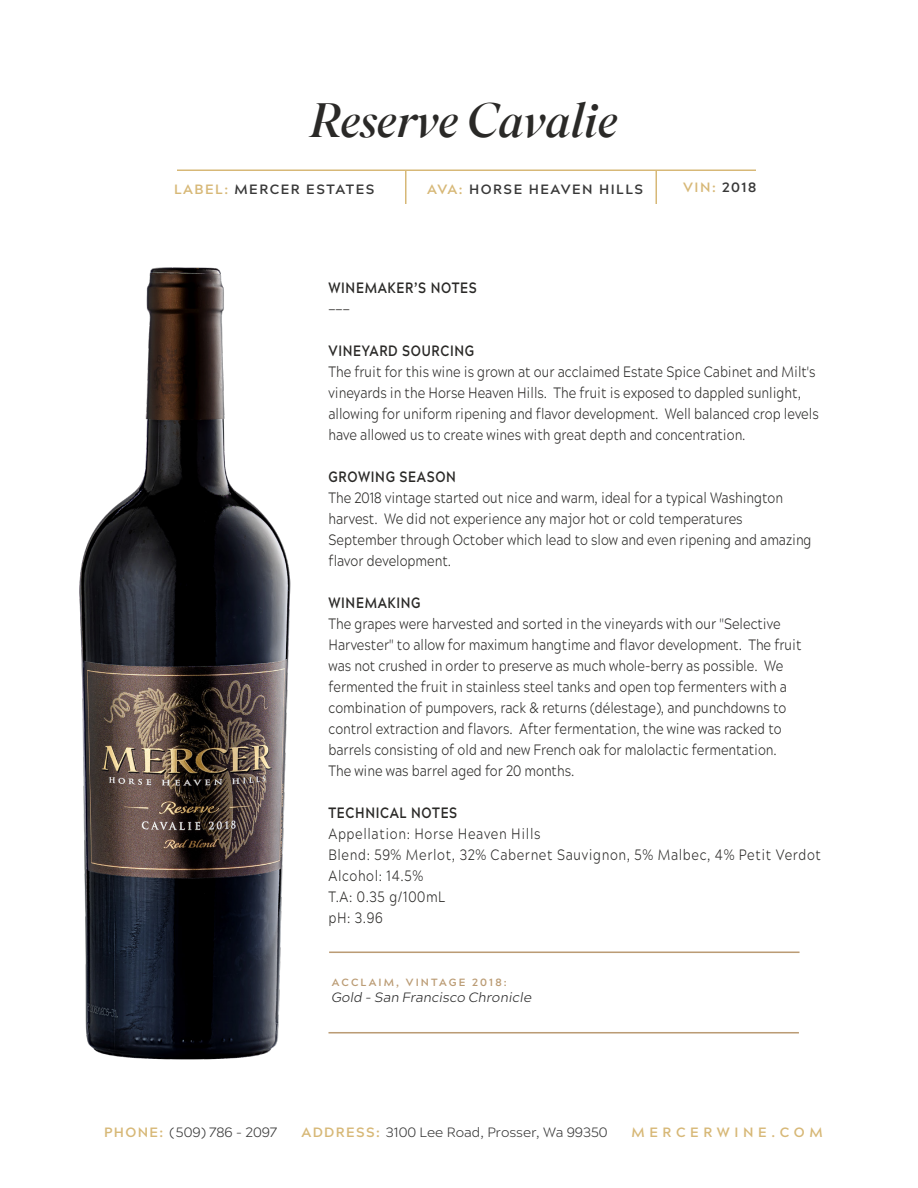
<style>
.page{position:relative;width:918px;height:1188px;background:#fff}
.page>*{position:absolute;margin:0;border:0;box-sizing:border-box;transform-origin:0 0}
.t1{font:italic 48px "Superior Title";color:#2a2927}
.t2{font:300 15px/21px "Acherus Grotesque";color:#2a2927;scale:.84 1}
.t3{font:300 15px/21px "Acherus Grotesque";letter-spacing:.05em;color:#2a2927;scale:.84 1}
.t4{font:700 15px "Acherus Grotesque";letter-spacing:.05em;color:#2a2927;scale:.84 1}
.t5{font:300 13.5px "Acherus Grotesque";color:#383838}
.t6{font:700 13.5px "Acherus Grotesque";letter-spacing:.11em;color:#383838}
.t7{font:italic 300 13.5px "Acherus Grotesque";color:#2b2b2b}
.t8{font:700 13.5px "Acherus Grotesque";letter-spacing:.34em;color:#d7b877}
.t9{font:700 10.5px "Acherus Grotesque";letter-spacing:.2em;color:#bb9c75}
.s1{color:#d7b877}
.s2{color:#383838}
.s3{font-weight:700;color:#d7b877}
</style>
<div class="page">
<hr style="left:177px;top:170px;width:579px;height:1px;background:#d7b877">
<hr style="left:405px;top:171px;width:1px;height:33px;background:#d7b877">
<hr style="left:656px;top:171px;width:1px;height:33px;background:#d7b877">
<img style="left:79px;top:267px;width:212px;height:793px">
<hr style="left:329px;top:952px;width:471px;height:1px;background:#bb9c75">
<hr style="left:328px;top:1032px;width:471px;height:2px;background:#bb9c75">
<h1 class="t1" style="left:310px;top:91px;width:309px">Reserve Cavalie</h1>
<p class="t6" style="left:174px;top:178px;width:202px"><span class="s1">LABEL:</span> MERCER ESTATES</p>
<p class="t6" style="left:427px;top:178px;width:218px"><span class="s1">AVA:</span> HORSE HEAVEN HILLS</p>
<p class="t8" style="left:683px;top:176px;width:75px">VIN: <span class="s2">2018</span></p>
<p class="t4" style="left:328px;top:275px;width:178px">WINEMAKER’S NOTES</p>
<p class="t2" style="left:328px;top:297px;width:27px">———</p>
<p class="t4" style="left:328px;top:338px;width:175px">VINEYARD SOURCING</p>
<p class="t2" style="left:328px;top:360px;width:585px">The fruit for this wine is grown at our acclaimed Estate Spice Cabinet and Milt's vineyards in the Horse Heaven Hills. The fruit is exposed to dappled sunlight, allowing for uniform ripening and flavor development. Well balanced crop levels have allowed us to create wines with great depth and concentration.</p>
<p class="t4" style="left:328px;top:464px;width:153px">GROWING SEASON</p>
<p class="t2" style="left:328px;top:486px;width:577px">The 2018 vintage started out nice and warm, ideal for a typical Washington harvest. We did not experience any major hot or cold temperatures September through October which lead to slow and even ripening and amazing flavor development.</p>
<p class="t4" style="left:328px;top:590px;width:111px">WINEMAKING</p>
<p class="t2" style="left:328px;top:612px;width:565px">The grapes were harvested and sorted in the vineyards with our "Selective Harvester" to allow for maximum hangtime and flavor development. The fruit was not crushed in order to preserve as much whole-berry as possible. We fermented the fruit in stainless steel tanks and open top fermenters with a combination of pumpovers, rack &amp; returns (délestage), and punchdowns to control extraction and flavors. After fermentation, the wine was racked to barrels consisting of old and new French oak for malolactic fermentation.<br>The wine was barrel aged for 20 months.</p>
<p class="t4" style="left:328px;top:800px;width:155px">TECHNICAL NOTES</p>
<p class="t3" style="left:328px;top:822px;width:588px">Appellation: Horse Heaven Hills<br>Blend: 59% Merlot, 32% Cabernet Sauvignon, 5% Malbec, 4% Petit Verdot<br>Alcohol: 14.5%<br>T.A: 0.35 g/100mL<br>pH: 3.96</p>
<p class="t9" style="left:332px;top:973px;width:177px">ACCLAIM, VINTAGE 2018:</p>
<p class="t7" style="left:332px;top:986px;width:202px">Gold – San Francisco Chronicle</p>
<p class="t5" style="left:104px;top:1121px;width:175px"><span class="s3">PHONE:</span> (509) 786 - 2097</p>
<p class="t5" style="left:301px;top:1121px;width:308px"><span class="s3">ADDRESS:</span> 3100 Lee Road, Prosser, Wa 99350</p>
<p class="t8" style="left:632px;top:1121px;width:193px">MERCERWINE.COM</p>
</div>
